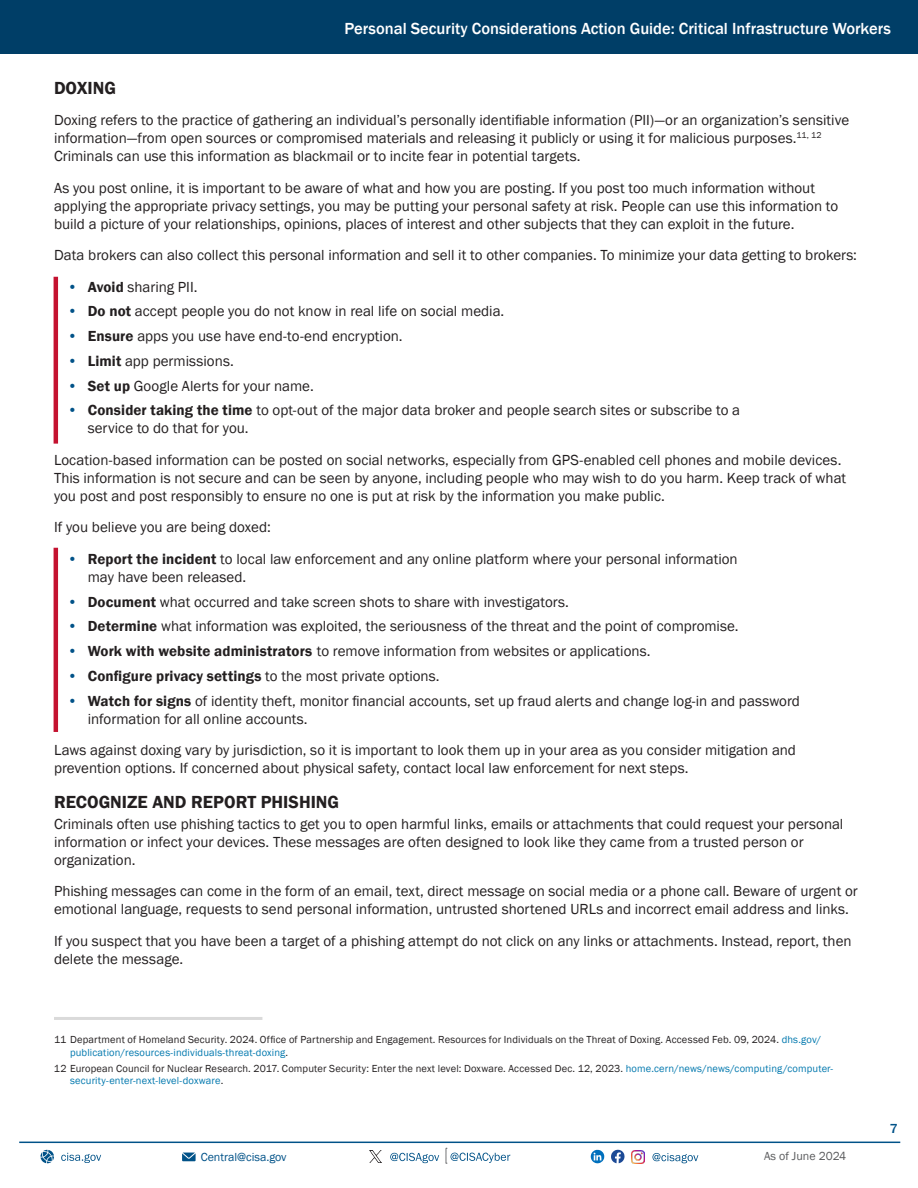
<style>
.page{position:relative;width:918px;height:1188px;background:#fff}
.page>*{position:absolute;margin:0;border:0;box-sizing:border-box;transform-origin:0 0}
.t1{font:600 18px "Franklin Gothic";color:#231f20}
.t2{font:500 16.5px "Franklin Gothic";color:#fff}
.Paragraph_10_12{font:15px/18px "Franklin Gothic";color:#231f20}
.t3{font:600 15px "Franklin Gothic";letter-spacing:.01em;color:#231f20}
.t4{font:500 13.5px "Franklin Gothic";color:#005288}
.t5{font:12px "Franklin Gothic";color:#005288}
.t6{font:12px "Franklin Gothic";color:#5a5b5d}
.Endnote{font:10.5px/12.6px "Franklin Gothic";letter-spacing:.015em;color:#231f20}
.s1{font-weight:600;color:#005288}
.s2{font-weight:600}
.s3{color:#fff}
.s4{color:#005288}
.s5{font-weight:400}
.s6{color:#0078ae}
</style>
<div class="page">
<div style="left:0;top:0;width:918px;height:54px;background:#003e67"></div>
<hr style="left:54px;top:548px;width:4px;height:184px;background:#c41230">
<hr style="left:54px;top:277px;width:4px;height:167px;background:#c41230">
<hr style="left:54px;top:1017px;width:208px;height:3px;background:#dadada">
<svg style="left:390px;top:1153px;width:49px;height:10px"></svg>
<svg style="left:369px;top:1150px;width:12px;height:13px"></svg>
<hr style="left:19px;top:1142px;width:881px;height:1px;background:#005288">
<svg style="left:40px;top:1150px;width:14px;height:13px"></svg>
<svg style="left:61px;top:1153px;width:40px;height:10px"></svg>
<svg style="left:182px;top:1153px;width:14px;height:8px"></svg>
<svg style="left:591px;top:1150px;width:13px;height:13px"></svg>
<svg style="left:611px;top:1150px;width:14px;height:13px"></svg>
<img style="left:631px;top:1151px;width:14px;height:13px">
<svg style="left:446px;top:1148px;width:64px;height:16px"></svg>
<svg style="left:652px;top:1153px;width:46px;height:10px"></svg>
<p class="t2" style="left:345px;top:18px;width:548px">Personal Security Considerations Action Guide: Critical Infrastructure Workers</p>
<h3 class="t1" style="left:54px;top:77px;width:63px">DOXING</h3>
<p class="Paragraph_10_12" style="left:54px;top:111px;width:797px">Doxing refers to the practice of gathering an individual’s personally identifiable information (PII)—or an organization’s sensitive information—from open sources or compromised materials and releasing it publicly or using it for malicious purposes.<sup>11,</sup> <sup>12<br></sup>Criminals can use this information as blackmail or to incite fear in potential targets.</p>
<p class="Paragraph_10_12" style="left:54px;top:179px;width:786px">As you post online, it is important to be aware of what and how you are posting. If you post too much information without applying the appropriate privacy settings, you may be putting your personal safety at risk. People can use this information to build a picture of your relationships, opinions, places of interest and other subjects that they can exploit in the future.</p>
<p class="Paragraph_10_12" style="left:54px;top:246px;width:805px">Data brokers can also collect this personal information and sell it to other companies. To minimize your data getting to brokers:</p>
<p class="Paragraph_10_12" style="left:68px;top:278px;width:132px"><span class="s1">•</span> <span class="s2">Avoid</span> sharing PII.</p>
<p class="Paragraph_10_12" style="left:68px;top:303px;width:438px"><span class="s1">•</span> <span class="s2">Do not</span> accept people you do not know in real life on social media.</p>
<p class="Paragraph_10_12" style="left:68px;top:327px;width:337px"><span class="s1">•</span> <span class="s2">Ensure</span> apps you use have end-to-end encryption.</p>
<p class="Paragraph_10_12" style="left:68px;top:352px;width:168px"><span class="s1">•</span> <span class="s2">Limit</span> app permissions.</p>
<p class="Paragraph_10_12" style="left:68px;top:377px;width:248px"><span class="s1">•</span> <span class="s2">Set up</span> Google Alerts for your name.</p>
<p class="Paragraph_10_12" style="left:68px;top:402px;width:674px"><span class="s1">•</span> <span class="s2">Consider taking the time</span> to opt-out of the major data broker and people search sites or subscribe to a</p>
<p class="Paragraph_10_12" style="left:61px;top:420px;width:189px"><span class="s3">•</span> service to do that for you.</p>
<p class="Paragraph_10_12" style="left:54px;top:451px;width:794px">Location-based information can be posted on social networks, especially from GPS-enabled cell phones and mobile devices.<br>This information is not secure and can be seen by anyone, including people who may wish to do you harm. Keep track of what you post and post responsibly to ensure no one is put at risk by the information you make public.</p>
<p class="Paragraph_10_12" style="left:54px;top:519px;width:218px">If you believe you are being doxed:</p>
<p class="Paragraph_10_12" style="left:68px;top:550px;width:672px"><span class="s1">•</span> <span class="s2">Report the incident</span> to local law enforcement and any online platform where your personal information</p>
<p class="Paragraph_10_12" style="left:61px;top:568px;width:187px"><span class="s3">•</span> may have been released.</p>
<p class="Paragraph_10_12" style="left:68px;top:593px;width:503px"><span class="s1">•</span> <span class="s2">Document</span> what occurred and take screen shots to share with investigators.</p>
<p class="Paragraph_10_12" style="left:68px;top:618px;width:673px"><span class="s1">•</span> <span class="s2">Determine</span> what information was exploited, the seriousness of the threat and the point of compromise.</p>
<p class="Paragraph_10_12" style="left:68px;top:642px;width:585px"><span class="s1">•</span> <span class="s2">Work with website administrators</span> to remove information from websites or applications.</p>
<p class="t3" style="left:68px;top:667px;width:374px"><span class="s4">•</span> Configure privacy settings <span class="s5">to the most private options.</span></p>
<p class="Paragraph_10_12" style="left:88px;top:692px;width:714px;text-indent:-20px"><span class="s1">•</span> <span class="s2">Watch for signs</span> of identity theft, monitor financial accounts, set up fraud alerts and change log-in and password information for all online accounts.</p>
<p class="Paragraph_10_12" style="left:54px;top:741px;width:744px">Laws against doxing vary by jurisdiction, so it is important to look them up in your area as you consider mitigation and prevention options. If concerned about physical safety, contact local law enforcement for next steps.</p>
<h3 class="t1" style="left:54px;top:791px;width:287px">RECOGNIZE AND REPORT PHISHING</h3>
<p class="Paragraph_10_12" style="left:54px;top:815px;width:791px">Criminals often use phishing tactics to get you to open harmful links, emails or attachments that could request your personal information or infect your devices. These messages are often designed to look like they came from a trusted person or organization.</p>
<p class="Paragraph_10_12" style="left:54px;top:883px;width:805px">Phishing messages can come in the form of an email, text, direct message on social media or a phone call. Beware of urgent or emotional language, requests to send personal information, untrusted shortened URLs and incorrect email address and links.</p>
<p class="Paragraph_10_12" style="left:54px;top:932px;width:799px">If you suspect that you have been a target of a phishing attempt do not click on any links or attachments. Instead, report, then delete the message.</p>
<p class="Endnote" style="left:70px;top:1034px;width:753px;text-indent:-16px">11 Department of Homeland Security. 2024. Office of Partnership and Engagement. Resources for Individuals on the Threat of Doxing. Accessed Feb. 09, 2024. <span class="s6">dhs.gov/ publication/resources-individuals-threat-doxing</span>.</p>
<p class="Endnote" style="left:70px;top:1062px;width:765px;text-indent:-16px">12 European Council for Nuclear Research. 2017. Computer Security: Enter the next level: Doxware. Accessed Dec. 12, 2023. <span class="s6">home.cern/news/news/computing/computer&shy;security-enter-next-level-doxware</span>.</p>
<p class="t5" style="left:201px;top:1149px;width:87px">Central@cisa.gov</p>
<p class="t6" style="left:764px;top:1148px;width:84px">As of June 2024</p>
<p class="t4" style="left:890px;top:1120px;width:9px">7</p>
</div>
